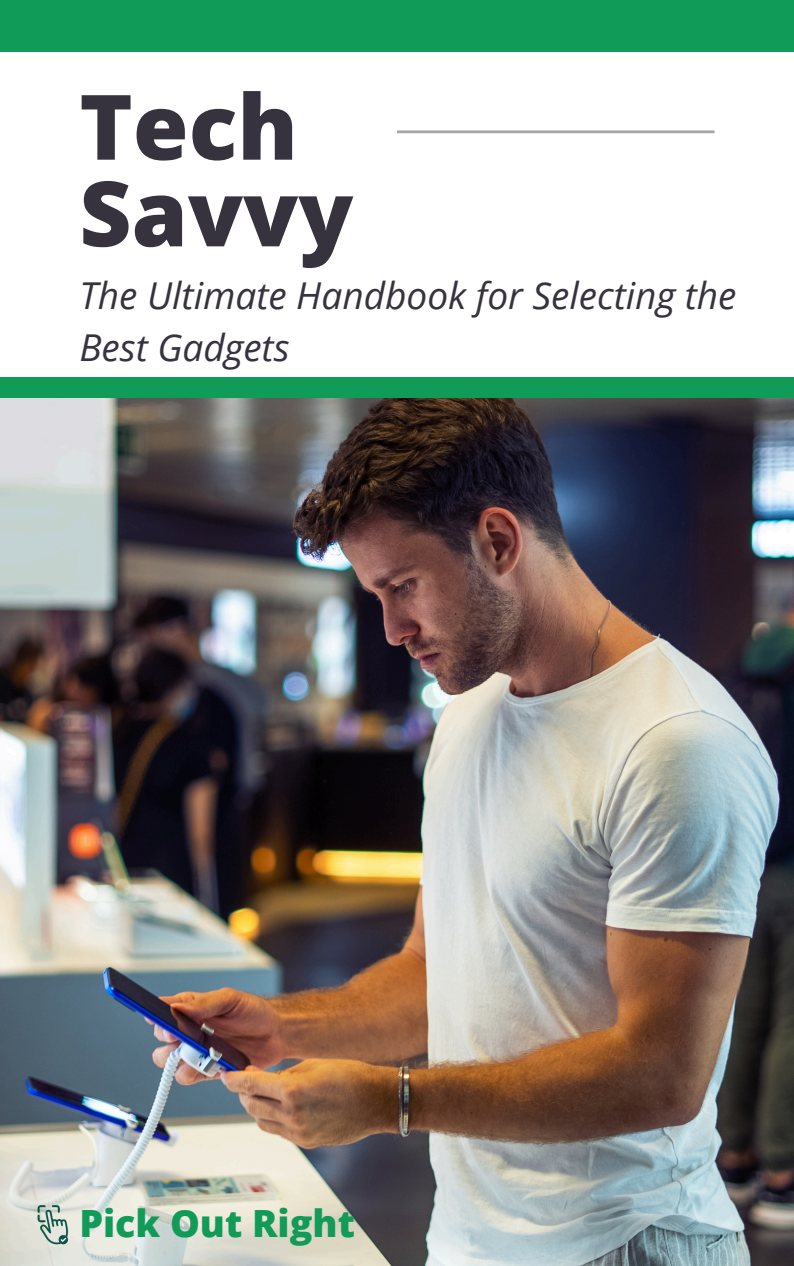
<style>
.page{position:relative;width:794px;height:1266px;background:#fff}
.page>*{position:absolute;margin:0;border:0;box-sizing:border-box;transform-origin:0 0}
.t1{font:800 90.3px/86.6px "Open Sans";color:#36323e}
.t2{font:800 37.5px "Open Sans";color:#119b58}
.t3{font:italic 37.05px/51.8px "Open Sans";color:#36323e}
</style>
<div class="page">
<div style="left:0;top:0;width:793px;height:1266px;background:#119b58"></div>
<div style="left:0;top:52px;width:793px;height:325px;background:#fff"></div>
<hr style="left:397px;top:130px;width:317px;height:3px;background:#a6a6a6">
<img style="left:0;top:398px;width:793px;height:868px">
<img style="left:37px;top:1204px;width:32px;height:40px">
<h1 class="t1" style="left:79px;top:79px;width:275px">Tech<br>Savvy</h1>
<p class="t3" style="left:79px;top:269px;width:658px">The Ultimate Handbook for Selecting the<br>Best Gadgets</p>
<p class="t2" style="left:79px;top:1194px;width:277px">Pick Out Right</p>
</div>
